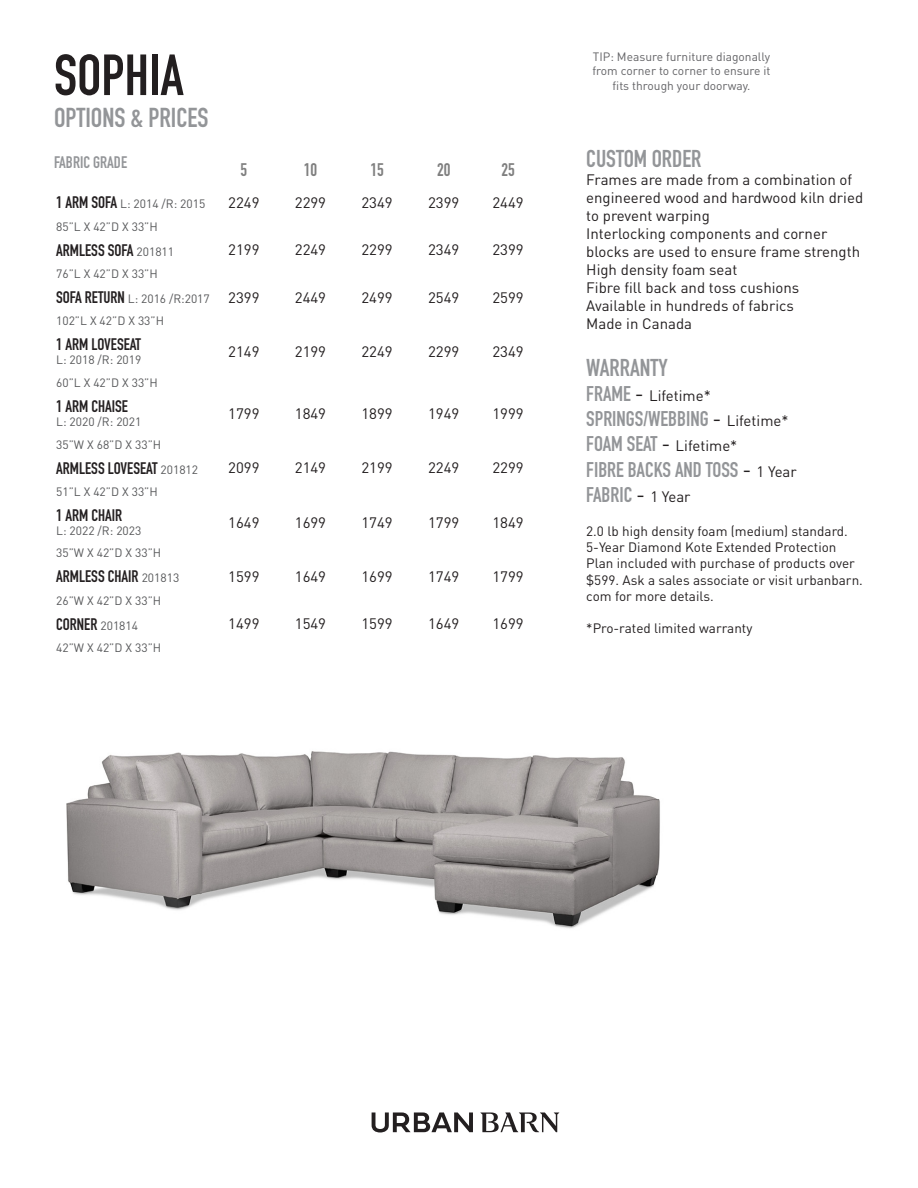
<style>
.page{position:relative;width:918px;height:1188px;background:#fff}
.page>*{position:absolute;margin:0;border:0;box-sizing:border-box;transform-origin:0 0}
.t1{font:57px "DIN Engschrift Std";color:#231f20}
.t2{font:27px "DIN Engschrift Std";color:#939598}
.t3{font:24px "DIN Engschrift Std";color:#939598}
.t4{font:21px "DIN Engschrift Std";color:#939598}
.Grade{font:18px "DIN Engschrift Std";color:#7f7f7f}
.Grade-2{font:16.5px "DIN Engschrift Std";color:#231f20}
.t5{font:16.5px "DIN Engschrift Std";color:#939598}
.Grade-3{font:15px/18px "DINOT";color:#231f20}
.t6{font:13.5px/16.2px "DINOT";color:#231f20}
.Grade-4{font:12px "DINOT";color:#57585a}
.t7{font:12px/14.4px "DINOT";color:#636366;text-align:center}
.s1{font-family:"DIN Engschrift Std";font-size:21px;color:#939598}
.s2{font-size:21px}
.s3{font-family:"DINOT";color:#231f20}
.s4{font-family:"DINOT";font-size:15px;color:#231f20}
.s5{font-family:"DIN Engschrift Std";font-size:16.5px;color:#231f20}
.s6{font-family:"DINOT";font-size:12px;color:#57585a}
</style>
<div class="page">
<img style="left:66px;top:751px;width:594px;height:178px">
<svg style="left:372px;top:1112px;width:101px;height:20px"></svg>
<svg style="left:480px;top:1112px;width:79px;height:20px"></svg>
<p class="t1" style="left:54px;top:42px;width:131px">SOPHIA</p>
<p class="t2" style="left:54px;top:101px;width:156px">OPTIONS &amp; PRICES</p>
<p class="t7" style="left:592px;top:49px;width:180px">TIP: Measure furniture diagonally from corner to corner to ensure it fits through your doorway.</p>
<p class="t5" style="left:54px;top:152px;width:75px">FABRIC GRADE</p>
<p class="t3" style="left:586px;top:145px;width:117px">CUSTOM ORDER</p>
<p class="Grade-3" style="left:586px;top:170px;width:278px">Frames are made from a combination of engineered wood and hardwood kiln dried to prevent warping</p>
<p class="Grade-3" style="left:586px;top:224px;width:275px">Interlocking components and corner blocks are used to ensure frame strength</p>
<p class="Grade-3" style="left:586px;top:260px;width:153px">High density foam seat</p>
<p class="Grade-3" style="left:586px;top:278px;width:215px">Fibre fill back and toss cushions</p>
<p class="Grade-3" style="left:586px;top:296px;width:209px">Available in hundreds of fabrics</p>
<p class="Grade-3" style="left:586px;top:314px;width:107px">Made in Canada</p>
<p class="t3" style="left:586px;top:353px;width:83px">WARRANTY</p>
<p class="Grade-3" style="left:586px;top:386px;width:126px"><span class="s1">FRAME</span> <span class="s2">-</span> Lifetime*</p>
<p class="t4" style="left:586px;top:407px;width:204px">SPRINGS/WEBBING <span class="s3">-</span> <span class="s4">Lifetime*</span></p>
<p class="Grade-3" style="left:586px;top:436px;width:153px"><span class="s1">FOAM SEAT</span> <span class="s2">-</span> Lifetime*</p>
<p class="t4" style="left:586px;top:457px;width:212px">FIBRE BACKS AND TOSS <span class="s3">-</span> <span class="s4">1 Year</span></p>
<p class="t4" style="left:586px;top:482px;width:106px">FABRIC <span class="s3">-</span> <span class="s4">1 Year</span></p>
<p class="t6" style="left:586px;top:523px;width:263px">2.0 lb high density foam (medium) standard.</p>
<p class="t6" style="left:586px;top:539px;width:278px">5-Year Diamond Kote Extended Protection Plan included with purchase of products over $599. Ask a sales associate or visit urbanbarn. com for more details.</p>
<p class="t6" style="left:586px;top:620px;width:168px">*Pro-rated limited warranty</p>
<p class="Grade" style="left:241px;top:159px;width:8px">5</p>
<p class="Grade" style="left:304px;top:159px;width:15px">10</p>
<p class="Grade" style="left:370px;top:159px;width:15px">15</p>
<p class="Grade" style="left:437px;top:159px;width:15px">20</p>
<p class="Grade" style="left:501px;top:159px;width:15px">25</p>
<p class="Grade-4" style="left:56px;top:196px;width:151px"><span class="s5">1 ARM SOFA</span> L: 2014 /R: 2015</p>
<p class="Grade-3" style="left:228px;top:193px;width:33px">2249</p>
<p class="Grade-3" style="left:295px;top:193px;width:33px">2299</p>
<p class="Grade-3" style="left:361px;top:193px;width:33px">2349</p>
<p class="Grade-3" style="left:428px;top:193px;width:33px">2399</p>
<p class="Grade-3" style="left:492px;top:193px;width:33px">2449</p>
<p class="Grade-4" style="left:56px;top:218px;width:103px">85”L X 42”D X 33”H</p>
<p class="Grade-2" style="left:56px;top:240px;width:119px">ARMLESS SOFA <span class="s6">201811</span></p>
<p class="Grade-3" style="left:228px;top:240px;width:33px">2199</p>
<p class="Grade-3" style="left:295px;top:240px;width:33px">2249</p>
<p class="Grade-3" style="left:361px;top:240px;width:33px">2299</p>
<p class="Grade-3" style="left:428px;top:240px;width:33px">2349</p>
<p class="Grade-3" style="left:492px;top:240px;width:33px">2399</p>
<p class="Grade-4" style="left:56px;top:265px;width:103px">76”L X 42”D X 33”H</p>
<p class="Grade-4" style="left:56px;top:290px;width:155px"><span class="s5">SOFA RETURN</span> L: 2016 /R:2017</p>
<p class="Grade-3" style="left:228px;top:288px;width:33px">2399</p>
<p class="Grade-3" style="left:295px;top:288px;width:33px">2449</p>
<p class="Grade-3" style="left:361px;top:288px;width:33px">2499</p>
<p class="Grade-3" style="left:428px;top:288px;width:33px">2549</p>
<p class="Grade-3" style="left:492px;top:288px;width:33px">2599</p>
<p class="Grade-4" style="left:56px;top:313px;width:109px">102”L X 42”D X 33”H</p>
<p class="Grade-2" style="left:56px;top:335px;width:86px">1 ARM LOVESEAT</p>
<p class="Grade-4" style="left:56px;top:352px;width:87px">L: 2018 /R: 2019</p>
<p class="Grade-3" style="left:228px;top:342px;width:33px">2149</p>
<p class="Grade-3" style="left:295px;top:342px;width:33px">2199</p>
<p class="Grade-3" style="left:361px;top:342px;width:33px">2249</p>
<p class="Grade-3" style="left:428px;top:342px;width:33px">2299</p>
<p class="Grade-3" style="left:492px;top:342px;width:33px">2349</p>
<p class="Grade-4" style="left:56px;top:374px;width:103px">60”L X 42”D X 33”H</p>
<p class="Grade-2" style="left:56px;top:396px;width:73px">1 ARM CHAISE</p>
<p class="Grade-4" style="left:56px;top:414px;width:87px">L: 2020 /R: 2021</p>
<p class="Grade-3" style="left:228px;top:404px;width:33px">1799</p>
<p class="Grade-3" style="left:295px;top:404px;width:33px">1849</p>
<p class="Grade-3" style="left:361px;top:404px;width:33px">1899</p>
<p class="Grade-3" style="left:428px;top:404px;width:33px">1949</p>
<p class="Grade-3" style="left:492px;top:404px;width:33px">1999</p>
<p class="Grade-4" style="left:56px;top:436px;width:107px">35”W X 68”D X 33”H</p>
<p class="Grade-2" style="left:56px;top:458px;width:143px">ARMLESS LOVESEAT <span class="s6">201812</span></p>
<p class="Grade-3" style="left:228px;top:458px;width:33px">2099</p>
<p class="Grade-3" style="left:295px;top:458px;width:33px">2149</p>
<p class="Grade-3" style="left:361px;top:458px;width:33px">2199</p>
<p class="Grade-3" style="left:428px;top:458px;width:33px">2249</p>
<p class="Grade-3" style="left:492px;top:458px;width:33px">2299</p>
<p class="Grade-4" style="left:56px;top:483px;width:103px">51”L X 42”D X 33”H</p>
<p class="Grade-2" style="left:56px;top:505px;width:68px">1 ARM CHAIR</p>
<p class="Grade-4" style="left:56px;top:523px;width:87px">L: 2022 /R: 2023</p>
<p class="Grade-3" style="left:228px;top:513px;width:33px">1649</p>
<p class="Grade-3" style="left:295px;top:513px;width:33px">1699</p>
<p class="Grade-3" style="left:361px;top:513px;width:33px">1749</p>
<p class="Grade-3" style="left:428px;top:513px;width:33px">1799</p>
<p class="Grade-3" style="left:492px;top:513px;width:33px">1849</p>
<p class="Grade-4" style="left:56px;top:545px;width:107px">35”W X 42”D X 33”H</p>
<p class="Grade-2" style="left:56px;top:567px;width:125px">ARMLESS CHAIR <span class="s6">201813</span></p>
<p class="Grade-3" style="left:228px;top:567px;width:33px">1599</p>
<p class="Grade-3" style="left:295px;top:567px;width:33px">1649</p>
<p class="Grade-3" style="left:361px;top:567px;width:33px">1699</p>
<p class="Grade-3" style="left:428px;top:567px;width:33px">1749</p>
<p class="Grade-3" style="left:492px;top:567px;width:33px">1799</p>
<p class="Grade-4" style="left:56px;top:592px;width:107px">26”W X 42”D X 33”H</p>
<p class="Grade-2" style="left:56px;top:614px;width:83px">CORNER <span class="s6">201814</span></p>
<p class="Grade-3" style="left:228px;top:614px;width:33px">1499</p>
<p class="Grade-3" style="left:295px;top:614px;width:33px">1549</p>
<p class="Grade-3" style="left:361px;top:614px;width:33px">1599</p>
<p class="Grade-3" style="left:428px;top:614px;width:33px">1649</p>
<p class="Grade-3" style="left:492px;top:614px;width:33px">1699</p>
<p class="Grade-4" style="left:56px;top:639px;width:107px">42”W X 42”D X 33”H</p>
</div>
